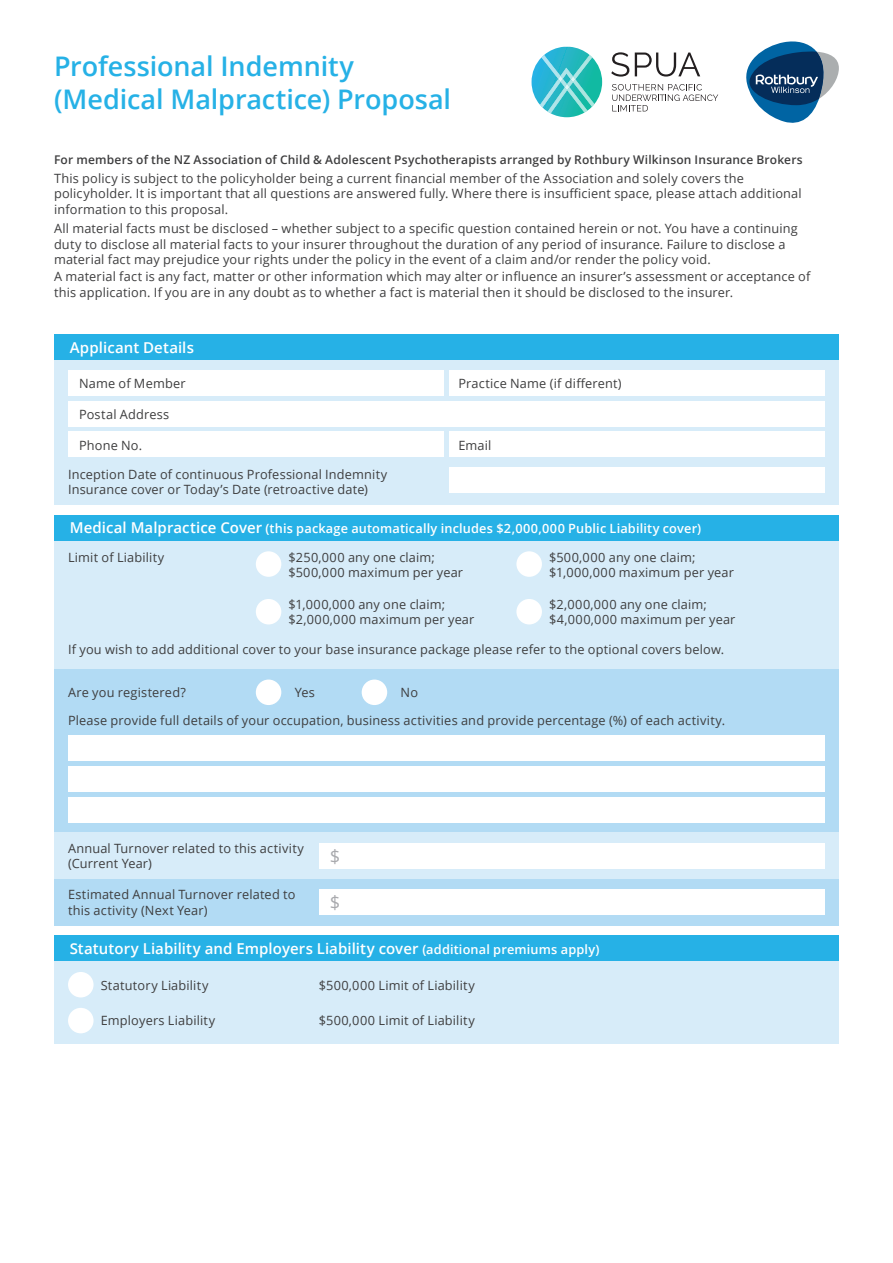
<style>
.page{position:relative;width:893px;height:1263px;background:#fff}
.page>*{position:absolute;margin:0;border:0;box-sizing:border-box;transform-origin:0 0}
.t1{font:600 27px/32.4px "Open Sans";letter-spacing:-.005em;color:#26b1e6}
.t2{font:18.3px "Open Sans";color:#a8a9ad}
.t3{font:600 15px "Open Sans";letter-spacing:.005em;color:#fff}
.t4{font:12.75px/15.3px "Open Sans";letter-spacing:.015em;color:#3e3e3f}
.t5{font:600 12.75px "Open Sans";letter-spacing:.01em;color:#fff}
.t6{font:600 12px "Open Sans";letter-spacing:.015em;color:#3e3e3f}
.s1{font-size:15px}
.s2{font-size:12.75px}
</style>
<div class="page">
<div style="left:54px;top:334px;width:785px;height:26px;background:#26b1e6"></div>
<div style="left:54px;top:360px;width:785px;height:145px;background:#d7ecf9"></div>
<div style="left:68px;top:432px;width:375px;height:25px;background:#fff"></div>
<div style="left:449px;top:467px;width:376px;height:26px;background:#fff"></div>
<div style="left:68px;top:401px;width:757px;height:25px;background:#fff"></div>
<div style="left:68px;top:370px;width:375px;height:26px;background:#fff"></div>
<div style="left:449px;top:432px;width:376px;height:25px;background:#fff"></div>
<div style="left:449px;top:370px;width:376px;height:26px;background:#fff"></div>
<div style="left:54px;top:540px;width:785px;height:129px;background:#d7ecf9"></div>
<div style="left:54px;top:515px;width:785px;height:25px;background:#26b1e6"></div>
<div style="left:256px;top:551px;width:25px;height:26px;background:#fff;border-radius:50%"></div>
<div style="left:256px;top:599px;width:25px;height:25px;background:#fff;border-radius:50%"></div>
<div style="left:516px;top:551px;width:26px;height:26px;background:#fff;border-radius:50%"></div>
<div style="left:516px;top:599px;width:26px;height:25px;background:#fff;border-radius:50%"></div>
<div style="left:54px;top:669px;width:785px;height:164px;background:#b2dbf4"></div>
<div style="left:68px;top:766px;width:757px;height:26px;background:#fff"></div>
<div style="left:68px;top:797px;width:757px;height:25px;background:#fff"></div>
<div style="left:68px;top:735px;width:757px;height:26px;background:#fff"></div>
<div style="left:54px;top:833px;width:785px;height:46px;background:#d7ecf9"></div>
<div style="left:54px;top:879px;width:785px;height:46px;background:#b2dbf4"></div>
<div style="left:319px;top:843px;width:506px;height:26px;background:#fff"></div>
<div style="left:319px;top:889px;width:506px;height:26px;background:#fff"></div>
<div style="left:54px;top:961px;width:785px;height:83px;background:#d7ecf9"></div>
<div style="left:54px;top:936px;width:785px;height:25px;background:#26b1e6"></div>
<div style="left:68px;top:972px;width:26px;height:25px;background:#fff;border-radius:50%"></div>
<div style="left:68px;top:1008px;width:26px;height:25px;background:#fff;border-radius:50%"></div>
<svg style="left:746px;top:41px;width:93px;height:82px"></svg>
<svg style="left:611px;top:52px;width:18px;height:25px"></svg>
<svg style="left:635px;top:53px;width:65px;height:24px"></svg>
<svg style="left:612px;top:84px;width:106px;height:27px"></svg>
<svg style="left:531px;top:47px;width:71px;height:70px"></svg>
<div style="left:256px;top:679px;width:25px;height:26px;background:#fff;border-radius:50%"></div>
<div style="left:362px;top:679px;width:25px;height:26px;background:#fff;border-radius:50%"></div>
<p class="t1" style="left:54px;top:50px;width:399px">Professional Indemnity (Medical Malpractice) Proposal</p>
<p class="t6" style="left:54px;top:151px;width:750px">For members of the NZ Association of Child &amp; Adolescent Psychotherapists arranged by Rothbury Wilkinson Insurance Brokers</p>
<p class="t4" style="left:54px;top:171px;width:749px">This policy is subject to the policyholder being a current financial member of the Association and solely covers the policyholder. It is important that all questions are answered fully. Where there is insufficient space, please attach additional information to this proposal.</p>
<p class="t4" style="left:54px;top:221px;width:745px">All material facts must be disclosed – whether subject to a specific question contained herein or not. You have a continuing duty to disclose all material facts to your insurer throughout the duration of any period of insurance. Failure to disclose a material fact may prejudice your rights under the policy in the event of a claim and/or render the policy void.</p>
<p class="t4" style="left:54px;top:269px;width:758px">A material fact is any fact, matter or other information which may alter or influence an insurer’s assessment or acceptance of this application. If you are in any doubt as to whether a fact is material then it should be disclosed to the insurer.</p>
<p class="t3" style="left:70px;top:337px;width:126px">Applicant Details</p>
<p class="t4" style="left:79px;top:375px;width:108px">Name of Member</p>
<p class="t4" style="left:79px;top:406px;width:92px">Postal Address</p>
<p class="t4" style="left:458px;top:375px;width:165px">Practice Name (if different)</p>
<p class="t4" style="left:79px;top:438px;width:65px">Phone No.</p>
<p class="t4" style="left:458px;top:438px;width:34px">Email</p>
<p class="t4" style="left:68px;top:466px;width:321px">Inception Date of continuous Professional Indemnity<br>Insurance cover or Today’s Date (retroactive date)</p>
<p class="t5" style="left:70px;top:520px;width:633px"><span class="s1">Medical Malpractice Cover</span> (this package automatically includes $2,000,000 Public Liability cover)</p>
<p class="t4" style="left:68px;top:549px;width:98px">Limit of Liability</p>
<p class="t4" style="left:288px;top:549px;width:176px">$250,000 any one claim; $500,000 maximum per year</p>
<p class="t4" style="left:288px;top:597px;width:187px">$1,000,000 any one claim; $2,000,000 maximum per year</p>
<p class="t4" style="left:549px;top:549px;width:186px">$500,000 any one claim; $1,000,000 maximum per year</p>
<p class="t4" style="left:549px;top:596px;width:188px">$2,000,000 any one claim; $4,000,000 maximum per year</p>
<p class="t4" style="left:68px;top:641px;width:658px">If you wish to add additional cover to your base insurance package please refer to the optional covers below.</p>
<p class="t4" style="left:68px;top:684px;width:119px">Are you registered?</p>
<p class="t4" style="left:295px;top:684px;width:22px">Yes</p>
<p class="t4" style="left:401px;top:684px;width:19px">No</p>
<p class="t4" style="left:68px;top:712px;width:658px">Please provide full details of your occupation, business activities and provide percentage (%) of each activity.</p>
<p class="t4" style="left:68px;top:840px;width:237px">Annual Turnover related to this activity (Current Year)</p>
<p class="t4" style="left:68px;top:887px;width:229px">Estimated Annual Turnover related to this activity (Next Year)</p>
<p class="t2" style="left:330px;top:890px;width:12px">$</p>
<p class="t2" style="left:330px;top:844px;width:12px">$</p>
<p class="t3" style="left:70px;top:938px;width:531px">Statutory Liability and Employers Liability cover <span class="s2">(additional premiums apply)</span></p>
<p class="t4" style="left:101px;top:977px;width:109px">Statutory Liability</p>
<p class="t4" style="left:319px;top:977px;width:157px">$500,000 Limit of Liability</p>
<p class="t4" style="left:101px;top:1013px;width:116px">Employers Liability</p>
<p class="t4" style="left:319px;top:1013px;width:157px">$500,000 Limit of Liability</p>
</div>
